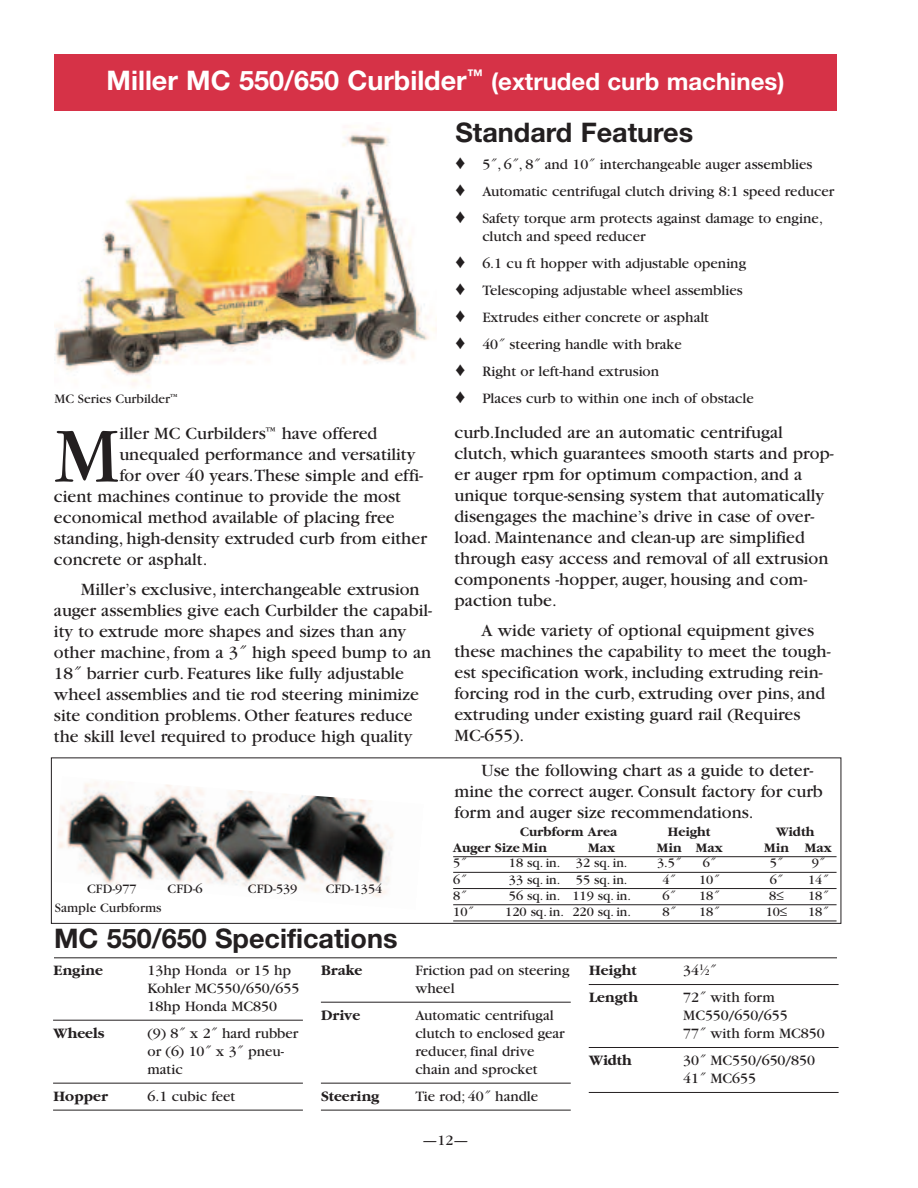
<style>
.page{position:relative;width:918px;height:1188px;background:#fff}
.page>*{position:absolute;margin:0;border:0;box-sizing:border-box;transform-origin:0 0}
.t1{font:81.15px "Garamond";color:#231f20}
.t2{font:700 27px/51.9px "Helvetica Neue";color:#fff}
.t3{font:700 27px "Helvetica Neue";color:#231f20}
.t4{font:18px/21px "Garamond";color:#231f20}
.t5{font:15px/18px "Garamond";color:#231f20}
.t6{font:700 15px "Garamond";color:#231f20}
.t7{font:13.5px "Garamond";color:#231f20}
.t8{font:700 13.5px "Garamond";color:#231f20}
.s1{font-size:24px}
.s2{color:#231f20}
.s3{font-size:9px}
</style>
<div class="page">
<div style="left:54px;top:54px;width:783px;height:57px;background:#d63247"></div>
<img style="left:54px;top:128px;width:382px;height:259px">
<hr style="left:54px;top:957px;width:783px;height:1px;background:#231f20">
<hr style="left:53px;top:1020px;width:250px;height:1px;background:#231f20">
<hr style="left:53px;top:1083px;width:250px;height:1px;background:#231f20">
<hr style="left:53px;top:1110px;width:250px;height:1px;background:#231f20">
<hr style="left:321px;top:1002px;width:250px;height:1px;background:#231f20">
<hr style="left:321px;top:1083px;width:250px;height:1px;background:#231f20">
<hr style="left:321px;top:1110px;width:250px;height:1px;background:#231f20">
<hr style="left:589px;top:984px;width:250px;height:1px;background:#231f20">
<hr style="left:589px;top:1047px;width:250px;height:1px;background:#231f20">
<hr style="left:589px;top:1092px;width:250px;height:1px;background:#231f20">
<img style="left:58px;top:781px;width:335px;height:116px">
<hr style="left:453px;top:856px;width:384px;height:1px;background:#231f20">
<hr style="left:453px;top:872px;width:384px;height:1px;background:#231f20">
<hr style="left:453px;top:888px;width:384px;height:1px;background:#231f20">
<hr style="left:453px;top:904px;width:384px;height:1px;background:#231f20">
<hr style="left:453px;top:921px;width:384px;height:1px;background:#231f20">
<div style="left:51px;top:758px;width:790px;height:166px;border:1px solid #231f20"></div>
<h2 class="t2" style="left:455px;top:57px;width:331px;text-indent:-349px">Miller MC 550/650 Curbilder<sup>™</sup> <span class="s1">(extruded curb machines)<br></span><span class="s2">Standard Features</span></h2>
<p class="t5" style="left:455px;top:152px;width:380px;line-height:27px">♦ 5˝, 6˝, 8˝ and 10˝ interchangeable auger assemblies<br>♦ Automatic centrifugal clutch driving 8:1 speed reducer ♦ Safety torque arm protects against damage to engine,</p>
<p class="t5" style="left:455px;top:224px;width:292px;line-height:27px;text-indent:27px">clutch and speed reducer<br>♦ 6.1 cu ft hopper with adjustable opening ♦ Telescoping adjustable wheel assemblies ♦ Extrudes either concrete or asphalt<br>♦ 40˝ steering handle with brake<br>♦ Right or left-hand extrusion</p>
<p class="t7" style="left:54px;top:394px;width:125px">MC Series Curbilder<sup>™</sup></p>
<p class="t5" style="left:455px;top:390px;width:300px">♦ Places curb to within one inch of obstacle</p>
<h1 class="t1" style="left:54px;top:428px;width:67px">M</h1>
<p class="t4" style="left:119px;top:425px;width:259px">iller MC Curbilders<sup>™</sup> have offered</p>
<p class="t4" style="left:454px;top:424px;width:381px">curb.Included are an automatic centrifugal clutch, which guarantees smooth starts and prop&shy;er auger rpm for optimum compaction, and a unique torque-sensing system that automatically disengages the machine’s drive in case of over&shy;load. Maintenance and clean-up are simplified through easy access and removal of all extrusion components -hopper, auger, housing and com&shy;paction tube.</p>
<p class="t4" style="left:454px;top:622px;width:378px;text-indent:27px">A wide variety of optional equipment gives these machines the capability to meet the tough&shy;est specification work, including extruding rein&shy;forcing rod in the curb, extruding over pins, and extruding under existing guard rail (Requires MC-655).</p>
<p class="t4" style="left:119px;top:446px;width:297px">unequaled performance and versatility</p>
<p class="t4" style="left:119px;top:467px;width:305px">for over 40 years.These simple and effi-</p>
<p class="t4" style="left:54px;top:488px;width:349px">cient machines continue to provide the most</p>
<p class="t4" style="left:54px;top:509px;width:342px">economical method available of placing free</p>
<p class="t4" style="left:54px;top:530px;width:374px">standing, high-density extruded curb from either</p>
<p class="t4" style="left:54px;top:551px;width:155px">concrete or asphalt.</p>
<p class="t4" style="left:54px;top:581px;width:380px;text-indent:27px">Miller’s exclusive, interchangeable extrusion auger assemblies give each Curbilder the capabil&shy;ity to extrude more shapes and sizes than any other machine, from a 3˝ high speed bump to an 18˝ barrier curb. Features like fully adjustable wheel assemblies and tie rod steering minimize site condition problems. Other features reduce the skill level required to produce high quality</p>
<p class="t7" style="left:87px;top:884px;width:51px">CFD-977</p>
<p class="t7" style="left:168px;top:884px;width:37px">CFD-6</p>
<p class="t7" style="left:248px;top:884px;width:51px">CFD-539</p>
<p class="t7" style="left:326px;top:884px;width:58px">CFD-1354</p>
<p class="t7" style="left:55px;top:903px;width:108px">Sample Curbforms</p>
<p class="t4" style="left:455px;top:761px;width:370px;text-indent:27px">Use the following chart as a guide to deter&shy;mine the correct auger. Consult factory for curb form and auger size recommendations.</p>
<p class="t8" style="left:520px;top:823px;width:99px">Curbform Area</p>
<p class="t8" style="left:668px;top:823px;width:44px">Height</p>
<p class="t8" style="left:776px;top:823px;width:40px">Width</p>
<p class="t8" style="left:453px;top:839px;width:95px">Auger Size Min</p>
<p class="t8" style="left:588px;top:839px;width:28px">Max</p>
<p class="t8" style="left:657px;top:839px;width:68px">Min Max</p>
<p class="t8" style="left:764px;top:839px;width:69px">Min Max</p>
<p class="t7" style="left:453px;top:859px;width:15px">5˝</p>
<p class="t7" style="left:509px;top:859px;width:120px">18 sq. in. 32 sq. in.</p>
<p class="t7" style="left:657px;top:859px;width:26px">3.5˝</p>
<p class="t7" style="left:703px;top:859px;width:15px">6˝</p>
<p class="t7" style="left:770px;top:859px;width:15px">5˝</p>
<p class="t7" style="left:812px;top:859px;width:15px">9˝</p>
<p class="t7" style="left:453px;top:875px;width:15px">6˝</p>
<p class="t7" style="left:509px;top:875px;width:120px">33 sq. in. 55 sq. in.</p>
<p class="t7" style="left:662px;top:875px;width:15px">4˝</p>
<p class="t7" style="left:699px;top:875px;width:22px">10˝</p>
<p class="t7" style="left:770px;top:875px;width:15px">6˝</p>
<p class="t7" style="left:808px;top:875px;width:22px">14˝</p>
<p class="t7" style="left:453px;top:891px;width:15px">8˝</p>
<p class="t7" style="left:509px;top:891px;width:124px">56 sq. in. 119 sq. in.</p>
<p class="t7" style="left:663px;top:891px;width:15px">6˝</p>
<p class="t7" style="left:699px;top:891px;width:22px">18˝</p>
<p class="t7" style="left:769px;top:891px;width:16px">8≤</p>
<p class="t7" style="left:808px;top:891px;width:22px">18˝</p>
<p class="t7" style="left:453px;top:907px;width:22px">10˝</p>
<p class="t7" style="left:505px;top:907px;width:127px">120 sq. in. 220 sq. in.</p>
<p class="t7" style="left:663px;top:907px;width:15px">8˝</p>
<p class="t7" style="left:699px;top:907px;width:22px">18˝</p>
<p class="t7" style="left:766px;top:907px;width:23px">10≤</p>
<p class="t7" style="left:808px;top:907px;width:22px">18˝</p>
<h2 class="t3" style="left:54px;top:929px;width:345px">MC 550/650 Specifications</h2>
<p class="t6" style="left:53px;top:961px;width:51px">Engine</p>
<p class="t5" style="left:148px;top:963px;width:153px">13hp Honda or 15 hp<br>Kohler MC550/650/655<br>18hp Honda MC850</p>
<p class="t6" style="left:53px;top:1024px;width:53px">Wheels</p>
<p class="t5" style="left:148px;top:1025px;width:152px">(9) 8˝ x 2˝ hard rubber or (6) 10˝ x 3˝ pneu&shy;matic</p>
<p class="t6" style="left:53px;top:1087px;width:56px">Hopper</p>
<p class="t5" style="left:148px;top:1088px;width:89px">6.1 cubic feet</p>
<p class="t6" style="left:321px;top:961px;width:43px">Brake</p>
<p class="t5" style="left:415px;top:963px;width:156px">Friction pad on steering wheel</p>
<p class="t6" style="left:321px;top:1006px;width:40px">Drive</p>
<p class="t5" style="left:415px;top:1007px;width:151px">Automatic centrifugal clutch to enclosed gear reducer, final drive chain and sprocket</p>
<p class="t6" style="left:321px;top:1087px;width:60px">Steering</p>
<p class="t5" style="left:415px;top:1088px;width:124px">Tie rod; 40˝ handle</p>
<p class="t5" style="left:423px;top:1133px;width:47px">—12—</p>
<p class="t6" style="left:589px;top:961px;width:49px">Height</p>
<p class="t5" style="left:683px;top:963px;width:35px">34<sup>1</sup>⁄<span class="s3">2</span>˝</p>
<p class="t6" style="left:589px;top:988px;width:50px">Length</p>
<p class="t5" style="left:683px;top:990px;width:143px">72˝ with form<br>MC550/650/655<br>77˝ with form MC850</p>
<p class="t6" style="left:589px;top:1051px;width:44px">Width</p>
<p class="t5" style="left:683px;top:1053px;width:133px">30˝ MC550/650/850<br>41˝ MC655</p>
</div>
